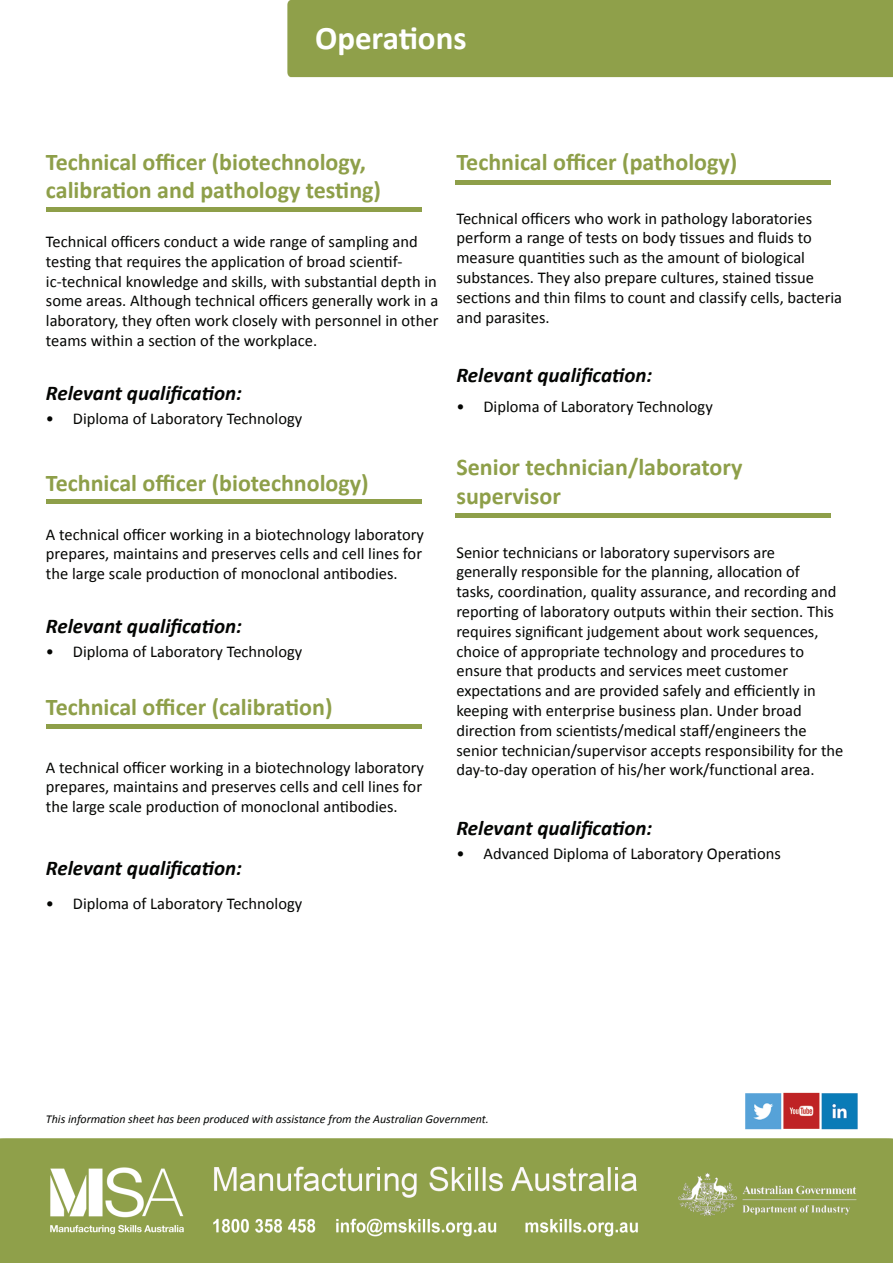
<style>
.page{position:relative;width:893px;height:1263px;background:#fff}
.page>*{position:absolute;margin:0;border:0;box-sizing:border-box;transform-origin:0 0}
.t1{font:700 33px "Calibri";color:#fff}
.t2{font:700 24px/28.8px "Calibri";color:#8e9f49}
.t3{font:italic 700 21px "Calibri";color:#040503}
.t4{font:16.5px/19.8px "Calibri";color:#040503}
.t5{font:italic 12px "Calibri";color:#040503}
</style>
<div class="page">
<img style="left:0;top:0;width:893px;height:1263px">
<div style="left:46px;top:207px;width:376px;height:5px;background:#8e9f49"></div>
<hr style="left:455px;top:180px;width:376px;height:4px;background:#8e9f49">
<div style="left:455px;top:513px;width:376px;height:5px;background:#8e9f49"></div>
<hr style="left:46px;top:500px;width:376px;height:4px;background:#8e9f49">
<hr style="left:46px;top:725px;width:376px;height:4px;background:#8e9f49">
<h1 class="t1" style="left:315px;top:15px;width:153px">Operations</h1>
<h2 class="t2" style="left:46px;top:146px;width:337px">Technical officer (biotechnology, calibration and pathology testing)</h2>
<p class="t4" style="left:46px;top:231px;width:394px">Technical officers conduct a wide range of sampling and testing that requires the application of broad scientif&shy;ic-technical knowledge and skills, with substantial depth in some areas. Although technical officers generally work in a laboratory, they often work closely with personnel in other teams within a section of the workplace.</p>
<p class="t3" style="left:46px;top:378px;width:197px">Relevant qualification:</p>
<p class="t4" style="left:46px;top:408px;width:258px">• Diploma of Laboratory Technology</p>
<h2 class="t2" style="left:46px;top:468px;width:324px">Technical officer (biotechnology)</h2>
<p class="t4" style="left:46px;top:524px;width:380px;text-align:justify">A technical officer working in a biotechnology laboratory prepares, maintains and preserves cells and cell lines for the large scale production of monoclonal antibodies.</p>
<p class="t3" style="left:46px;top:611px;width:197px">Relevant qualification:</p>
<p class="t4" style="left:46px;top:642px;width:258px">• Diploma of Laboratory Technology</p>
<h2 class="t2" style="left:46px;top:692px;width:288px">Technical officer (calibration)</h2>
<p class="t4" style="left:46px;top:757px;width:380px;text-align:justify">A technical officer working in a biotechnology laboratory prepares, maintains and preserves cells and cell lines for the large scale production of monoclonal antibodies.</p>
<p class="t3" style="left:46px;top:853px;width:197px">Relevant qualification:</p>
<p class="t4" style="left:46px;top:893px;width:258px">• Diploma of Laboratory Technology</p>
<h2 class="t2" style="left:456px;top:146px;width:282px">Technical officer (pathology)</h2>
<p class="t4" style="left:456px;top:208px;width:387px">Technical officers who work in pathology laboratories perform a range of tests on body tissues and fluids to measure quantities such as the amount of biological substances. They also prepare cultures, stained tissue sections and thin films to count and classify cells, bacteria and parasites.</p>
<p class="t3" style="left:456px;top:360px;width:197px">Relevant qualification:</p>
<p class="t4" style="left:456px;top:396px;width:258px">• Diploma of Laboratory Technology</p>
<h2 class="t2" style="left:456px;top:451px;width:287px">Senior technician/laboratory supervisor</h2>
<p class="t4" style="left:456px;top:542px;width:389px">Senior technicians or laboratory supervisors are<br>generally responsible for the planning, allocation of<br>tasks, coordination, quality assurance, and recording and reporting of laboratory outputs within their section. This requires significant judgement about work sequences, choice of appropriate technology and procedures to ensure that products and services meet customer expectations and are provided safely and efficiently in keeping with enterprise business plan. Under broad direction from scientists/medical staff/engineers the senior technician/supervisor accepts responsibility for the day-to-day operation of his/her work/functional area.</p>
<p class="t3" style="left:456px;top:813px;width:197px">Relevant qualification:</p>
<p class="t4" style="left:456px;top:843px;width:326px">• Advanced Diploma of Laboratory Operations</p>
<p class="t5" style="left:46px;top:1111px;width:444px">This information sheet has been produced with assistance from the Australian Government.</p>
</div>
